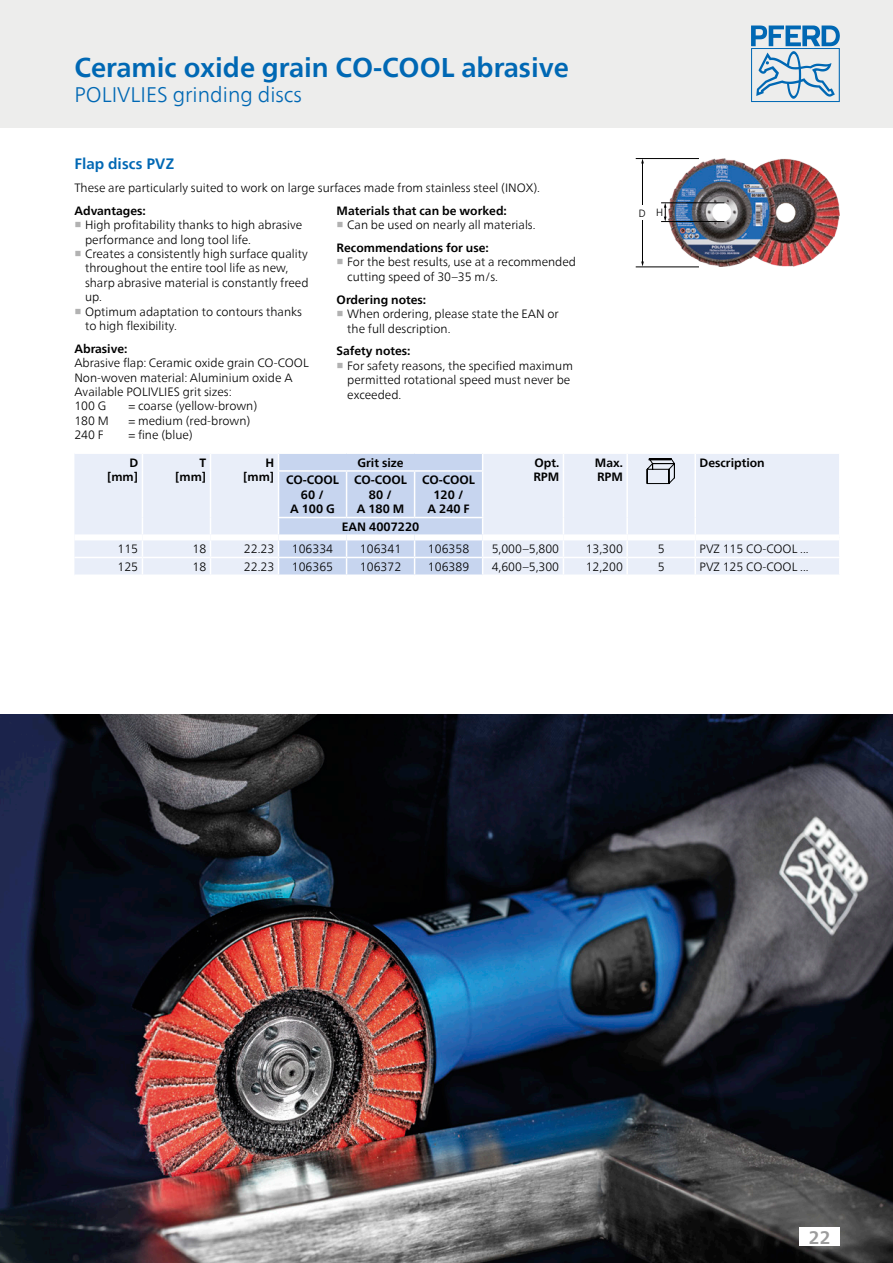
<style>
.page{position:relative;width:893px;height:1263px;background:#fff}
.page>*{position:absolute;margin:0;border:0;box-sizing:border-box;transform-origin:0 0}
.Ausgabenamen_Katalog{font:700 27px "Neue Frutiger World";color:#0068b4}
.Ausgabenamen_Katalog-2{font:300 21px "Neue Frutiger World";color:#0068b4}
.t1{font:700 18px "Neue Frutiger World";color:#9c9c9c}
.Ausgabenamen_Produkt{font:700 15px "Neue Frutiger World";letter-spacing:.01em;color:#0068b4}
.FT_Spaltenspanne{font:300 12px/14.4px "Neue Frutiger World";color:#000}
.Text_Aufzaehlung_ohn{font:300 12px "Neue Frutiger World";color:#000}
.Ueberschrift{font:700 12px "Neue Frutiger World";color:#000}
.Spaltenkopf_zentrier{font:700 12px/14.4px "Neue Frutiger World";color:#000;text-align:center}
.Spaltenwert_rechts{font:300 12px "Neue Frutiger World";color:#000}
.Spaltenwert_zentrier{font:300 12px "Neue Frutiger World";color:#000}
.Spaltenwert_links{font:300 12px "Neue Frutiger World";color:#000}
.Spaltenkopf_rechts{font:700 12px/14.4px "Neue Frutiger World";color:#000}
.FT{font:300 12px "Neue Frutiger World";color:#000}
.Spaltenkopf_links{font:700 12px "Neue Frutiger World";color:#000}
.Spaltenwert_rechts_K{font:300 12px "Neue Frutiger World";color:#000}
.t2{font:300 10.5px "Frutiger LT Pro";color:#000}
.s1{font-family:"Arial Unicode MS";font-weight:700;color:#b2b2b2}
</style>
<div class="page">
<div style="left:0;top:0;width:893px;height:128px;background:#ededec"></div>
<svg style="left:751px;top:26px;width:89px;height:76px"></svg>
<div style="left:74px;top:454px;width:765px;height:120px;background:#e9eef9"></div>
<hr style="left:483px;top:557px;width:80px;height:1px;background:#fff">
<hr style="left:563px;top:557px;width:64px;height:1px;background:#fff">
<svg style="left:563px;top:540px;width:1px;height:34px"></svg>
<hr style="left:627px;top:557px;width:68px;height:1px;background:#fff">
<svg style="left:626px;top:540px;width:2px;height:34px"></svg>
<hr style="left:695px;top:557px;width:146px;height:1px;background:#fff">
<svg style="left:694px;top:540px;width:2px;height:34px"></svg>
<hr style="left:74px;top:557px;width:68px;height:1px;background:#fff">
<hr style="left:142px;top:557px;width:68px;height:1px;background:#fff">
<svg style="left:142px;top:540px;width:1px;height:34px"></svg>
<hr style="left:210px;top:557px;width:69px;height:1px;background:#fff">
<svg style="left:210px;top:540px;width:1px;height:34px"></svg>
<div style="left:74px;top:534px;width:68px;height:6px;background:#fff"></div>
<svg style="left:142px;top:454px;width:1px;height:17px"></svg>
<hr style="left:142px;top:471px;width:1px;height:46px;background:#fff">
<svg style="left:142px;top:517px;width:1px;height:17px"></svg>
<div style="left:142px;top:534px;width:68px;height:6px;background:#fff"></div>
<svg style="left:210px;top:454px;width:1px;height:17px"></svg>
<hr style="left:210px;top:471px;width:1px;height:46px;background:#fff">
<svg style="left:210px;top:517px;width:1px;height:17px"></svg>
<div style="left:210px;top:534px;width:69px;height:6px;background:#fff"></div>
<div style="left:483px;top:534px;width:80px;height:6px;background:#fff"></div>
<svg style="left:563px;top:454px;width:1px;height:17px"></svg>
<hr style="left:563px;top:471px;width:1px;height:46px;background:#fff">
<svg style="left:563px;top:517px;width:1px;height:17px"></svg>
<div style="left:563px;top:534px;width:64px;height:6px;background:#fff"></div>
<svg style="left:626px;top:454px;width:2px;height:17px"></svg>
<hr style="left:626px;top:471px;width:2px;height:46px;background:#fff">
<svg style="left:626px;top:517px;width:2px;height:17px"></svg>
<div style="left:627px;top:534px;width:68px;height:6px;background:#fff"></div>
<svg style="left:694px;top:454px;width:2px;height:17px"></svg>
<hr style="left:694px;top:471px;width:2px;height:46px;background:#fff">
<svg style="left:694px;top:517px;width:2px;height:17px"></svg>
<div style="left:695px;top:534px;width:144px;height:6px;background:#fff"></div>
<svg style="left:278px;top:453px;width:205px;height:122px;background:#cbd8f0"></svg>
<div style="left:279px;top:534px;width:68px;height:6px;background:#fff"></div>
<div style="left:347px;top:534px;width:68px;height:6px;background:#fff"></div>
<div style="left:415px;top:534px;width:68px;height:6px;background:#fff"></div>
<svg style="left:646px;top:458px;width:30px;height:27px"></svg>
<img style="left:668px;top:159px;width:172px;height:108px">
<hr style="left:636px;top:158px;width:63px;height:1px;background:#000">
<hr style="left:636px;top:267px;width:63px;height:1px;background:#000">
<hr style="left:642px;top:163px;width:1px;height:42px;background:#000">
<hr style="left:642px;top:220px;width:1px;height:42px;background:#000">
<hr style="left:661px;top:203px;width:63px;height:1px;background:#000">
<hr style="left:661px;top:221px;width:63px;height:1px;background:#000">
<svg style="left:664px;top:203px;width:2px;height:19px"></svg>
<img style="left:0;top:714px;width:893px;height:549px">
<div style="left:799px;top:1227px;width:41px;height:19px;background:#fff"></div>
<p class="Ausgabenamen_Katalog" style="left:74px;top:44px;width:496px">Ceramic oxide grain CO-COOL abrasive</p>
<p class="Ausgabenamen_Katalog-2" style="left:74px;top:78px;width:229px">POLIVLIES grinding discs</p>
<p class="Ausgabenamen_Produkt" style="left:74px;top:150px;width:101px">Flap discs PVZ</p>
<p class="FT_Spaltenspanne" style="left:74px;top:180px;width:467px">These are particularly suited to work on large surfaces made from stainless steel (INOX).</p>
<p class="Ueberschrift" style="left:74px;top:200px;width:73px">Advantages:</p>
<p class="FT_Spaltenspanne" style="left:85px;top:218px;width:219px;text-indent:-11px"><span class="s1">■</span> High profitability thanks to high abrasive performance and long tool life.</p>
<p class="FT_Spaltenspanne" style="left:85px;top:247px;width:225px;text-indent:-11px"><span class="s1">■</span> Creates a consistently high surface quality throughout the entire tool life as new, sharp abrasive material is constantly freed up.</p>
<p class="FT_Spaltenspanne" style="left:85px;top:304px;width:218px;text-indent:-11px"><span class="s1">■</span> Optimum adaptation to contours thanks to high flexibility.</p>
<p class="Ueberschrift" style="left:74px;top:338px;width:55px">Abrasive:</p>
<p class="Text_Aufzaehlung_ohn" style="left:74px;top:354px;width:236px">Abrasive flap: Ceramic oxide grain CO-COOL</p>
<p class="Text_Aufzaehlung_ohn" style="left:74px;top:368px;width:220px">Non-woven material: Aluminium oxide A</p>
<p class="Text_Aufzaehlung_ohn" style="left:74px;top:382px;width:159px">Available POLIVLIES grit sizes:</p>
<p class="Text_Aufzaehlung_ohn" style="left:74px;top:397px;width:33px">100 G</p>
<p class="Text_Aufzaehlung_ohn" style="left:128px;top:397px;width:130px">= coarse (yellow-brown)</p>
<p class="Text_Aufzaehlung_ohn" style="left:74px;top:411px;width:36px">180 M</p>
<p class="Text_Aufzaehlung_ohn" style="left:128px;top:411px;width:123px">= medium (red-brown)</p>
<p class="FT" style="left:74px;top:426px;width:31px">240 F</p>
<p class="FT" style="left:128px;top:426px;width:66px">= fine (blue)</p>
<p class="Ueberschrift" style="left:337px;top:200px;width:172px">Materials that can be worked:</p>
<p class="FT_Spaltenspanne" style="left:337px;top:218px;width:200px"><span class="s1">■</span> Can be used on nearly all materials.</p>
<p class="Ueberschrift" style="left:337px;top:237px;width:154px">Recommendations for use:</p>
<p class="FT_Spaltenspanne" style="left:347px;top:255px;width:230px;text-indent:-11px"><span class="s1">■</span> For the best results, use at a recommended cutting speed of 30–35 m/s.</p>
<p class="Ueberschrift" style="left:337px;top:289px;width:91px">Ordering notes:</p>
<p class="FT_Spaltenspanne" style="left:347px;top:307px;width:213px;text-indent:-11px"><span class="s1">■</span> When ordering, please state the EAN or the full description.</p>
<p class="Ueberschrift" style="left:337px;top:341px;width:76px">Safety notes:</p>
<p class="FT_Spaltenspanne" style="left:347px;top:359px;width:227px;text-indent:-11px"><span class="s1">■</span> For safety reasons, the specified maximum permitted rotational speed must never be exceeded.</p>
<p class="t2" style="left:639px;top:207px;width:26px">D H</p>
<p class="Spaltenkopf_rechts" style="left:129px;top:455px;width:10px">D</p>
<p class="Spaltenkopf_rechts" style="left:107px;top:469px;width:33px">[mm]</p>
<p class="Spaltenkopf_rechts" style="left:199px;top:455px;width:8px">T</p>
<p class="Spaltenkopf_rechts" style="left:175px;top:469px;width:33px">[mm]</p>
<p class="Spaltenkopf_rechts" style="left:265px;top:455px;width:10px">H</p>
<p class="Spaltenkopf_rechts" style="left:243px;top:469px;width:33px">[mm]</p>
<p class="Spaltenkopf_zentrier" style="left:358px;top:455px;width:48px">Grit size</p>
<p class="Spaltenkopf_rechts" style="left:533px;top:455px;width:27px">Opt.<br>RPM</p>
<p class="Spaltenkopf_rechts" style="left:595px;top:455px;width:29px">Max.<br>RPM</p>
<p class="Spaltenkopf_links" style="left:699px;top:452px;width:67px">Description</p>
<p class="Spaltenkopf_zentrier" style="left:286px;top:473px;width:54px">CO-COOL<br>60 /<br>A 100 G</p>
<p class="Spaltenkopf_zentrier" style="left:354px;top:473px;width:54px">CO-COOL<br>80 /<br>A 180 M</p>
<p class="Spaltenkopf_zentrier" style="left:422px;top:473px;width:54px">CO-COOL<br>120 /<br>A 240 F</p>
<p class="Spaltenkopf_zentrier" style="left:342px;top:519px;width:79px">EAN 4007220</p>
<p class="Spaltenwert_rechts" style="left:118px;top:540px;width:22px">115</p>
<p class="Spaltenwert_rechts" style="left:192px;top:540px;width:15px">18</p>
<p class="Spaltenwert_rechts_K" style="left:244px;top:540px;width:32px">22.23</p>
<p class="Spaltenwert_zentrier" style="left:292px;top:540px;width:43px">106334</p>
<p class="Spaltenwert_zentrier" style="left:360px;top:540px;width:43px">106341</p>
<p class="Spaltenwert_zentrier" style="left:428px;top:540px;width:43px">106358</p>
<p class="Spaltenwert_rechts" style="left:492px;top:540px;width:69px">5,000–5,800</p>
<p class="Spaltenwert_rechts" style="left:586px;top:540px;width:39px">13,300</p>
<p class="Spaltenwert_zentrier" style="left:658px;top:540px;width:8px">5</p>
<p class="Spaltenwert_links" style="left:699px;top:540px;width:111px">PVZ 115 CO-COOL ...</p>
<p class="Spaltenwert_rechts" style="left:118px;top:557px;width:22px">125</p>
<p class="Spaltenwert_rechts" style="left:192px;top:557px;width:15px">18</p>
<p class="Spaltenwert_rechts_K" style="left:244px;top:557px;width:32px">22.23</p>
<p class="Spaltenwert_zentrier" style="left:292px;top:557px;width:43px">106365</p>
<p class="Spaltenwert_zentrier" style="left:360px;top:557px;width:43px">106372</p>
<p class="Spaltenwert_zentrier" style="left:428px;top:557px;width:43px">106389</p>
<p class="Spaltenwert_rechts" style="left:492px;top:557px;width:69px">4,600–5,300</p>
<p class="Spaltenwert_rechts" style="left:586px;top:557px;width:39px">12,200</p>
<p class="Spaltenwert_zentrier" style="left:658px;top:557px;width:8px">5</p>
<p class="Spaltenwert_links" style="left:699px;top:557px;width:111px">PVZ 125 CO-COOL ...</p>
<h3 class="t1" style="left:809px;top:1221px;width:23px">22</h3>
</div>
